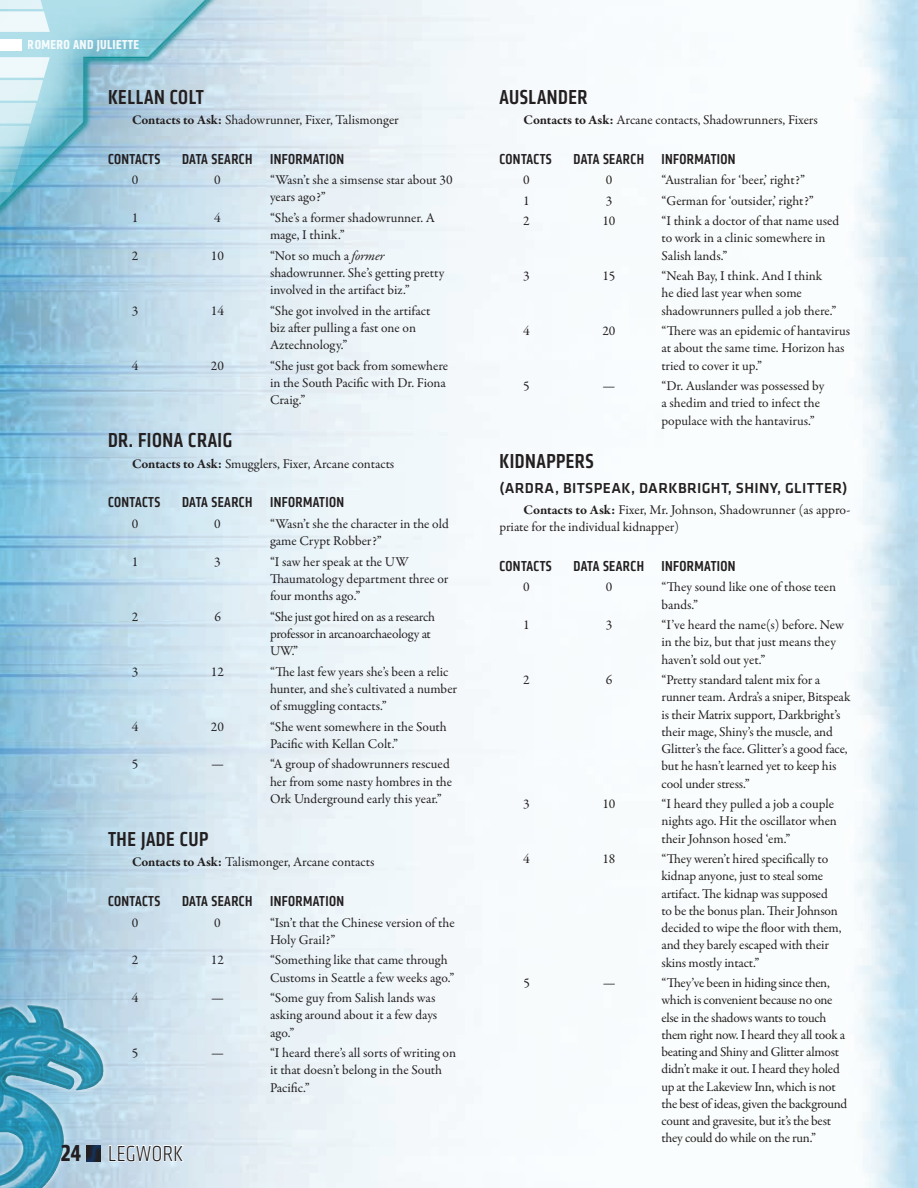
<style>
.page{position:relative;width:918px;height:1188px;background:#fff}
.page>*{position:absolute;margin:0;border:0;box-sizing:border-box;transform-origin:0 0}
.t1{font:300 condensed 22.5px "Klavika";letter-spacing:.025em;color:#231f20}
.t2{font:500 condensed 21px "Klavika";letter-spacing:.025em;color:#231f20}
.t3{font:500 condensed 15px "Klavika";letter-spacing:.025em;color:#231f20}
.t4{font:500 15px "Klavika";letter-spacing:.025em;color:#231f20}
.t5{font:13.5px/17.2px "Garamond Premr Pro";letter-spacing:-.005em;color:#231f20}
.t6{font:700 condensed 13.5px "Klavika";letter-spacing:.025em;color:#fff}
.s1{font-weight:700}
.s2{font-style:italic}
.s3{font-weight:700;font-size:24px}
</style>
<div class="page">
<img style="left:0;top:0;width:918px;height:1188px">
<svg style="left:0;top:999px;width:109px;height:189px;background:#77b5ce"></svg>
<img style="left:0;top:1005px;width:35px;height:82px">
<div style="left:85px;top:1143px;width:18px;height:19px;background:#0099d1;opacity:.5"></div>
<svg style="left:108px;top:1140px;width:77px;height:27px"></svg>
<img style="left:0;top:0;width:297px;height:306px">
<svg style="left:0;top:57px;width:50px;height:135px;background:#a8d7e4"></svg>
<svg style="left:0;top:0;width:50px;height:32px"></svg>
<div style="left:0;top:39px;width:21px;height:12px;background:#fff"></div>
<p class="t6" style="left:28px;top:36px;width:113px">ROMERO AND JULIETTE</p>
<h2 class="t2" style="left:108px;top:83px;width:97px">KELLAN COLT</h2>
<p class="t5" style="left:132px;top:111px;width:268px"><span class="s1">Contacts to Ask:</span> Shadowrunner, Fixer, Talismonger</p>
<p class="t3" style="left:108px;top:149px;width:54px">CONTACTS</p>
<p class="t3" style="left:182px;top:149px;width:163px">DATA SEARCH INFORMATION</p>
<p class="t5" style="left:132px;top:172px;width:8px">0</p>
<p class="t5" style="left:214px;top:172px;width:8px">0</p>
<p class="t5" style="left:270px;top:172px;width:184px">“Wasn’t she a simsense star about 30 years ago?”</p>
<p class="t5" style="left:132px;top:209px;width:8px">1</p>
<p class="t5" style="left:214px;top:209px;width:8px">4</p>
<p class="t5" style="left:270px;top:209px;width:166px">“She’s a former shadowrunner. A mage, I think.”</p>
<p class="t5" style="left:132px;top:247px;width:8px">2</p>
<p class="t5" style="left:211px;top:247px;width:15px">10</p>
<p class="t5" style="left:270px;top:247px;width:176px">“Not so much a <span class="s2">former </span>shadowrunner. She’s getting pretty involved in the artifact biz.”</p>
<p class="t5" style="left:132px;top:302px;width:8px">3</p>
<p class="t5" style="left:211px;top:302px;width:15px">14</p>
<p class="t5" style="left:270px;top:302px;width:162px">“She got involved in the artifact biz after pulling a fast one on<br>Aztechnology.”</p>
<p class="t5" style="left:132px;top:357px;width:8px">4</p>
<p class="t5" style="left:211px;top:357px;width:15px">20</p>
<p class="t5" style="left:270px;top:357px;width:180px">“She just got back from somewhere in the South Pacific with Dr. Fiona<br>Craig.”</p>
<h2 class="t2" style="left:108px;top:427px;width:126px">DR. FIONA CRAIG</h2>
<p class="t5" style="left:132px;top:455px;width:264px"><span class="s1">Contacts to Ask:</span> Smugglers, Fixer, Arcane contacts</p>
<p class="t3" style="left:108px;top:493px;width:54px">CONTACTS</p>
<p class="t3" style="left:182px;top:493px;width:163px">DATA SEARCH INFORMATION</p>
<p class="t5" style="left:132px;top:515px;width:8px">0</p>
<p class="t5" style="left:214px;top:515px;width:8px">0</p>
<p class="t5" style="left:270px;top:515px;width:180px">“Wasn’t she the character in the old game Crypt Robber?”</p>
<p class="t5" style="left:132px;top:553px;width:8px">1</p>
<p class="t5" style="left:214px;top:553px;width:8px">3</p>
<p class="t5" style="left:270px;top:553px;width:180px">“I saw her speak at the UW<br>Thaumatology department three or four months ago.”</p>
<p class="t5" style="left:132px;top:608px;width:8px">2</p>
<p class="t5" style="left:214px;top:608px;width:8px">6</p>
<p class="t5" style="left:270px;top:608px;width:167px">“She just got hired on as a research professor in arcanoarchaeology at<br>UW.”</p>
<p class="t5" style="left:132px;top:663px;width:8px">3</p>
<p class="t5" style="left:211px;top:663px;width:15px">12</p>
<p class="t5" style="left:270px;top:663px;width:189px">“The last few years she’s been a relic hunter, and she’s cultivated a number of smuggling contacts.”</p>
<p class="t5" style="left:132px;top:718px;width:8px">4</p>
<p class="t5" style="left:211px;top:718px;width:15px">20</p>
<p class="t5" style="left:270px;top:718px;width:178px">“She went somewhere in the South<br>Pacific with Kellan Colt.”</p>
<p class="t5" style="left:132px;top:756px;width:8px">5</p>
<p class="t5" style="left:211px;top:756px;width:14px">—</p>
<p class="t5" style="left:270px;top:756px;width:184px">“A group of shadowrunners rescued her from some nasty hombres in the<br>Ork Underground early this year.”</p>
<h2 class="t2" style="left:108px;top:826px;width:102px">THE JADE CUP</h2>
<p class="t5" style="left:132px;top:854px;width:244px"><span class="s1">Contacts to Ask:</span> Talismonger, Arcane contacts</p>
<p class="t3" style="left:108px;top:892px;width:54px">CONTACTS</p>
<p class="t3" style="left:182px;top:892px;width:163px">DATA SEARCH INFORMATION</p>
<p class="t5" style="left:132px;top:914px;width:8px">0</p>
<p class="t5" style="left:214px;top:914px;width:8px">0</p>
<p class="t5" style="left:270px;top:914px;width:186px">“Isn’t that the Chinese version of the<br>Holy Grail?”</p>
<p class="t5" style="left:132px;top:952px;width:8px">2</p>
<p class="t5" style="left:211px;top:952px;width:15px">12</p>
<p class="t5" style="left:270px;top:952px;width:186px">“Something like that came through<br>Customs in Seattle a few weeks ago.”</p>
<p class="t5" style="left:132px;top:990px;width:8px">4</p>
<p class="t5" style="left:211px;top:990px;width:14px">—</p>
<p class="t5" style="left:270px;top:990px;width:169px">“Some guy from Salish lands was asking around about it a few days ago.”</p>
<p class="t5" style="left:132px;top:1045px;width:8px">5</p>
<p class="t5" style="left:211px;top:1045px;width:14px">—</p>
<p class="t5" style="left:270px;top:1045px;width:188px">“I heard there’s all sorts of writing on it that doesn’t belong in the South<br>Pacific.”</p>
<h1 class="t1" style="left:61px;top:1141px;width:124px"><span class="s3">24</span> LEGWORK</h1>
<h2 class="t2" style="left:500px;top:83px;width:90px">AUSLANDER</h2>
<p class="t5" style="left:524px;top:111px;width:296px"><span class="s1">Contacts to Ask:</span> Arcane contacts, Shadowrunners, Fixers</p>
<p class="t3" style="left:500px;top:149px;width:54px">CONTACTS</p>
<p class="t3" style="left:574px;top:149px;width:163px">DATA SEARCH INFORMATION</p>
<p class="t5" style="left:523px;top:172px;width:8px">0</p>
<p class="t5" style="left:606px;top:172px;width:8px">0</p>
<p class="t5" style="left:662px;top:172px;width:145px">“Australian for ‘beer,’ right?”</p>
<p class="t5" style="left:523px;top:192px;width:8px">1</p>
<p class="t5" style="left:606px;top:192px;width:8px">3</p>
<p class="t5" style="left:662px;top:192px;width:154px">“German for ‘outsider,’ right?”</p>
<p class="t5" style="left:523px;top:213px;width:8px">2</p>
<p class="t5" style="left:602px;top:213px;width:15px">10</p>
<p class="t5" style="left:662px;top:213px;width:179px">“I think a doctor of that name used to work in a clinic somewhere in<br>Salish lands.”</p>
<p class="t5" style="left:523px;top:268px;width:8px">3</p>
<p class="t5" style="left:602px;top:268px;width:15px">15</p>
<p class="t5" style="left:662px;top:268px;width:176px">“Neah Bay, I think. And I think he died last year when some shadowrunners pulled a job there.”</p>
<p class="t5" style="left:523px;top:323px;width:8px">4</p>
<p class="t5" style="left:602px;top:323px;width:15px">20</p>
<p class="t5" style="left:662px;top:323px;width:190px">“There was an epidemic of hantavirus at about the same time. Horizon has tried to cover it up.”</p>
<p class="t5" style="left:523px;top:378px;width:8px">5</p>
<p class="t5" style="left:603px;top:378px;width:14px">—</p>
<p class="t5" style="left:662px;top:378px;width:164px">“Dr. Auslander was possessed by a shedim and tried to infect the populace with the hantavirus.”</p>
<h2 class="t2" style="left:500px;top:448px;width:96px">KIDNAPPERS</h2>
<p class="t4" style="left:500px;top:480px;width:350px">(ARDRA, BITSPEAK, DARKBRIGHT, SHINY, GLITTER)</p>
<p class="t5" style="left:500px;top:501px;width:353px;text-indent:24px"><span class="s1">Contacts to Ask:</span> Fixer, Mr. Johnson, Shadowrunner (as appro&shy;priate for the individual kidnapper)</p>
<p class="t3" style="left:500px;top:557px;width:54px">CONTACTS</p>
<p class="t3" style="left:574px;top:557px;width:163px">DATA SEARCH INFORMATION</p>
<p class="t5" style="left:523px;top:579px;width:8px">0</p>
<p class="t5" style="left:606px;top:579px;width:8px">0</p>
<p class="t5" style="left:662px;top:579px;width:176px">“They sound like one of those teen bands.”</p>
<p class="t5" style="left:523px;top:617px;width:8px">1</p>
<p class="t5" style="left:606px;top:617px;width:8px">3</p>
<p class="t5" style="left:662px;top:617px;width:184px">“I’ve heard the name(s) before. New in the biz, but that just means they haven’t sold out yet.”</p>
<p class="t5" style="left:523px;top:672px;width:8px">2</p>
<p class="t5" style="left:606px;top:672px;width:8px">6</p>
<p class="t5" style="left:662px;top:672px;width:190px">“Pretty standard talent mix for a runner team. Ardra’s a sniper, Bitspeak is their Matrix support, Darkbright’s their mage, Shiny’s the muscle, and Glitter’s the face. Glitter’s a good face, but he hasn’t learned yet to keep his cool under stress.”</p>
<p class="t5" style="left:523px;top:796px;width:8px">3</p>
<p class="t5" style="left:602px;top:796px;width:15px">10</p>
<p class="t5" style="left:662px;top:796px;width:177px">“I heard they pulled a job a couple nights ago. Hit the oscillator when their Johnson hosed ‘em.”</p>
<p class="t5" style="left:523px;top:851px;width:8px">4</p>
<p class="t5" style="left:603px;top:851px;width:14px">18</p>
<p class="t5" style="left:662px;top:851px;width:182px">“They weren’t hired specifically to kidnap anyone, just to steal some artifact. The kidnap was supposed to be the bonus plan. Their Johnson decided to wipe the floor with them, and they barely escaped with their skins mostly intact.”</p>
<p class="t5" style="left:523px;top:975px;width:8px">5</p>
<p class="t5" style="left:603px;top:975px;width:14px">—</p>
<p class="t5" style="left:662px;top:975px;width:187px">“They’ve been in hiding since then, which is convenient because no one else in the shadows wants to touch them right now. I heard they all took a beating and Shiny and Glitter almost didn’t make it out. I heard they holed up at the Lakeview Inn, which is not the best of ideas, given the background count and gravesite, but it’s the best they could do while on the run.”</p>
</div>
